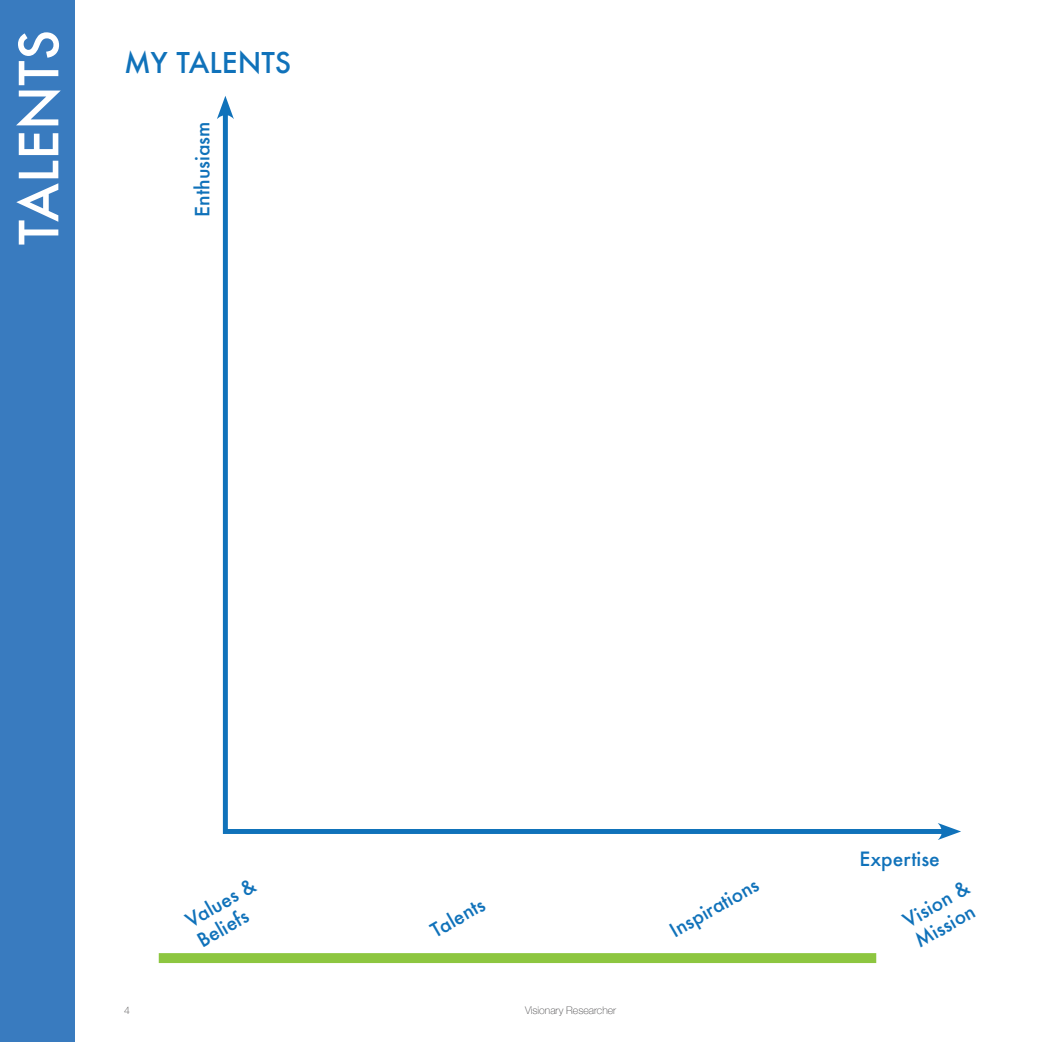
<style>
.page{position:relative;width:1042px;height:1042px;background:#fff}
.page>*{position:absolute;margin:0;border:0;box-sizing:border-box;transform-origin:0 0}
.t1{font:500 52.5px "Futura";color:#fff}
.t2{font:500 28px "Futura";color:#1072ba}
.t3{font:500 19.25px/23.1px "Futura";color:#1072ba}
.t4{font:100 10.5px "Helvetica Neue";color:#414042}
</style>
<div class="page">
<div style="left:159px;top:953px;width:717px;height:10px;background:#8dc640"></div>
<div style="left:0;top:0;width:74px;height:1042px;background:#397bbf"></div>
<svg style="left:222px;top:119px;width:715px;height:715px"></svg>
<svg style="left:217px;top:96px;width:17px;height:23px"></svg>
<svg style="left:937px;top:823px;width:24px;height:17px"></svg>
<h1 class="t1" style="left:3px;top:245px;width:217px;rotate:-90deg">TALENTS</h1>
<h2 class="t2" style="left:124px;top:43px;width:169px">MY TALENTS</h2>
<p class="t3" style="left:190px;top:217px;width:97px;rotate:-90deg">Enthusiasm</p>
<p class="t3" style="left:181px;top:912px;width:79px;rotate:-30deg">Values &amp;<br>Beliefs</p>
<p class="t3" style="left:426px;top:922px;width:61px;rotate:-30deg">Talents</p>
<p class="t4" style="left:124px;top:1002px;width:7px">4</p>
<p class="t4" style="left:525px;top:1002px;width:93px">Visionary Researcher</p>
<p class="t3" style="left:665px;top:922px;width:100px;rotate:-30deg">Inspirations</p>
<p class="t3" style="left:859px;top:847px;width:82px">Expertise</p>
<p class="t3" style="left:899px;top:912px;width:74px;rotate:-30deg">Vision &amp;<br>Mission</p>
</div>
